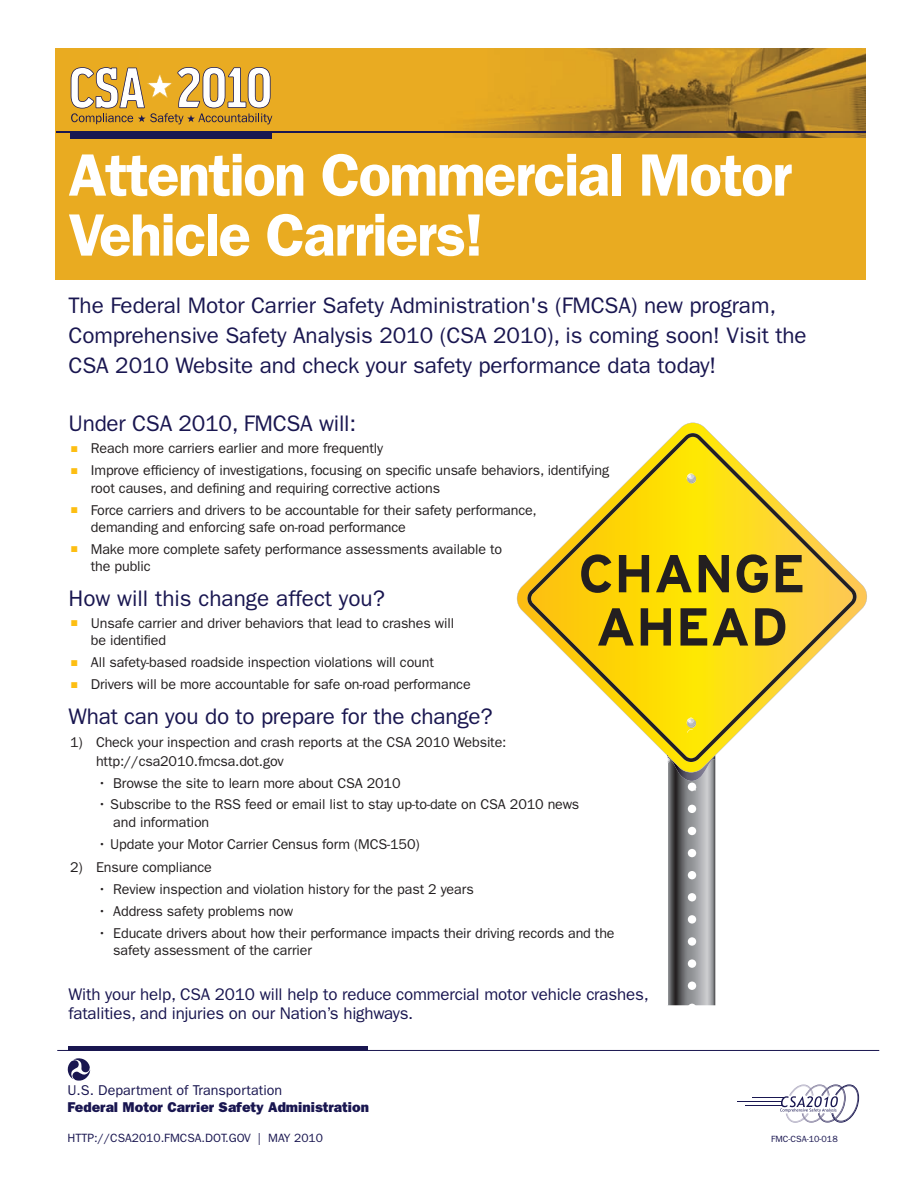
<style>
.page{position:relative;width:920px;height:1188px;background:#fff}
.page>*{position:absolute;margin:0;border:0;box-sizing:border-box;transform-origin:0 0}
.t1{font:600 60px/60px "ITC Franklin Gothic Std";letter-spacing:-.03em;color:#fff}
.t2{font:22.5px/30px "ITC Franklin Gothic Std";letter-spacing:-.005em;color:#191650}
.t3{font:16.95px/18.9px "ITC Franklin Gothic Std";letter-spacing:-.01em;color:#191650}
.t4{font:14.25px/17.5px "ITC Franklin Gothic Std";letter-spacing:-.01em;color:#231f20}
.t5{font:14.25px "ITC Franklin Gothic Std Hvy";color:#191650}
.t6{font:14.25px "ITC Franklin Gothic Std";color:#191650}
.t7{font:12px "ITC Franklin Gothic Std";color:#191650}
.t8{font:9px "ITC Franklin Gothic Std";color:#191650}
.s1{color:#fdbe12}
</style>
<div class="page">
<div style="left:56px;top:49px;width:809px;height:230px;background:#e9ab21"></div>
<img style="left:178px;top:49px;width:687px;height:89px">
<div style="left:70px;top:132px;width:202px;height:7px;background:#191751"></div>
<hr style="left:56px;top:131px;width:809px;height:1px;background:#191751">
<svg style="left:71px;top:67px;width:201px;height:57px"></svg>
<svg style="left:668px;top:772px;width:47px;height:233px;background:#89898c"></svg>
<svg style="left:517px;top:423px;width:349px;height:349px"></svg>
<svg style="left:686px;top:473px;width:9px;height:10px"></svg>
<svg style="left:686px;top:718px;width:9px;height:15px"></svg>
<hr style="left:57px;top:1050px;width:821px;height:1px;background:#191650">
<svg style="left:68px;top:1058px;width:22px;height:23px"></svg>
<hr style="left:744px;top:1105px;width:37px;height:1px;background:#191751">
<hr style="left:736px;top:1101px;width:45px;height:1px;background:#191751">
<hr style="left:752px;top:1097px;width:32px;height:1px;background:#191751">
<svg style="left:780px;top:1084px;width:78px;height:39px"></svg>
<hr style="left:69px;top:1046px;width:299px;height:4px;background:#191650">
<h1 class="t1" style="left:68px;top:150px;width:725px">Attention Commercial Motor<br>Vehicle Carriers!</h1>
<h2 class="t2" style="left:68px;top:293px;width:739px">The Federal Motor Carrier Safety Administration's (FMCSA) new program,<br>Comprehensive Safety Analysis 2010 (CSA 2010), is coming soon! Visit the<br>CSA 2010 Website and check your safety performance data today!</h2>
<h2 class="t2" style="left:68px;top:411px;width:289px">Under CSA 2010, FMCSA will:</h2>
<p class="t4" style="left:71px;top:441px;width:313px"><span class="s1">■</span> Reach more carriers earlier and more frequently</p>
<p class="t4" style="left:91px;top:463px;width:519px;text-indent:-20px"><span class="s1">■</span> Improve efficiency of investigations, focusing on specific unsafe behaviors, identifying root causes, and defining and requiring corrective actions</p>
<p class="t4" style="left:91px;top:502px;width:447px;text-indent:-20px"><span class="s1">■</span> Force carriers and drivers to be accountable for their safety performance, demanding and enforcing safe on-road performance</p>
<p class="t4" style="left:91px;top:541px;width:412px;text-indent:-20px"><span class="s1">■</span> Make more complete safety performance assessments available to the public</p>
<h2 class="t2" style="left:68px;top:585px;width:318px">How will this change affect you?</h2>
<p class="t4" style="left:91px;top:615px;width:364px;text-indent:-20px"><span class="s1">■</span> Unsafe carrier and driver behaviors that lead to crashes will be identified</p>
<p class="t4" style="left:71px;top:655px;width:364px"><span class="s1">■</span> All safety-based roadside inspection violations will count</p>
<p class="t4" style="left:71px;top:677px;width:401px"><span class="s1">■</span> Drivers will be more accountable for safe on-road performance</p>
<h2 class="t2" style="left:68px;top:703px;width:425px">What can you do to prepare for the change?</h2>
<p class="t4" style="left:96px;top:734px;width:412px;line-height:18.9px;text-indent:-26px">1) Check your inspection and crash reports at the CSA 2010 Website: http://csa2010.fmcsa.dot.gov</p>
<p class="t4" style="left:98px;top:775px;width:304px">• Browse the site to learn more about CSA 2010</p>
<p class="t4" style="left:113px;top:797px;width:467px;text-indent:-15px">• Subscribe to the RSS feed or email list to stay up-to-date on CSA 2010 news and information</p>
<p class="t4" style="left:98px;top:836px;width:323px">• Update your Motor Carrier Census form (MCS-150)</p>
<p class="t4" style="left:70px;top:860px;width:143px">2) Ensure compliance</p>
<p class="t4" style="left:98px;top:881px;width:377px">• Review inspection and violation history for the past 2 years</p>
<p class="t4" style="left:98px;top:903px;width:197px">• Address safety problems now</p>
<p class="t4" style="left:113px;top:925px;width:502px;text-indent:-15px">• Educate drivers about how their performance impacts their driving records and the safety assessment of the carrier</p>
<p class="t3" style="left:68px;top:986px;width:581px">With your help, CSA 2010 will help to reduce commercial motor vehicle crashes, fatalities, and injuries on our Nation’s highways.</p>
<p class="t6" style="left:67px;top:1085px;width:216px">U.S. Department of Transportation</p>
<p class="t5" style="left:67px;top:1102px;width:303px">Federal Motor Carrier Safety Administration</p>
<p class="t7" style="left:67px;top:1134px;width:257px">HTTP://CSA2010.FMCSA.DOT.GOV | MAY 2010</p>
<p class="t8" style="left:771px;top:1136px;width:68px">FMC-CSA-10-018</p>
</div>
